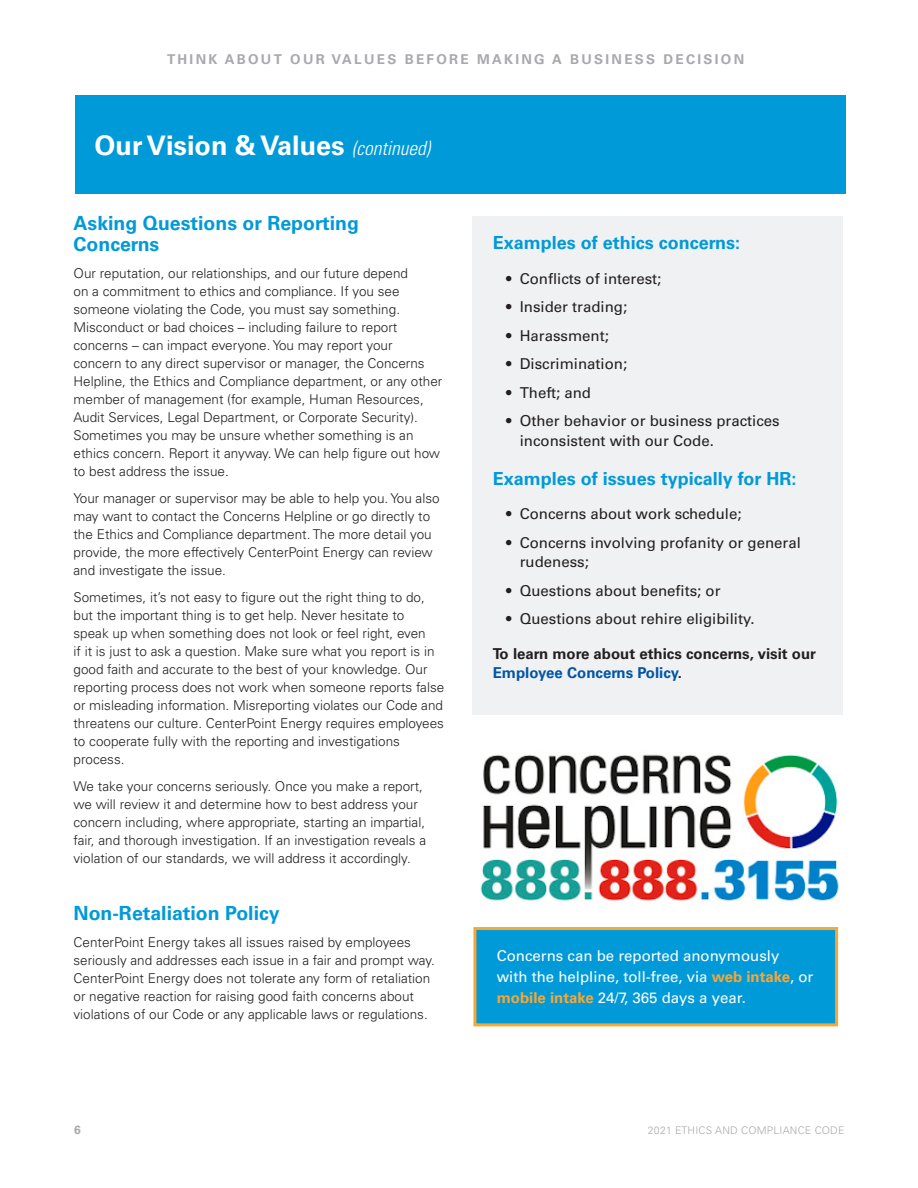
<style>
.page{position:relative;width:918px;height:1188px;background:#fff}
.page>*{position:absolute;margin:0;border:0;box-sizing:border-box;transform-origin:0 0}
.Inside_Head-Continua{font:700 27px "Univers LT Std";color:#fff}
.Inside_Subhead_1{font:700 19.5px/21px "Univers LT Std";color:#009ad9}
.Callout_Body{font:700 18px "Univers LT Std";color:#009ad9}
.t1{font:15px/19.5px "Univers LT Std";color:#231f20}
.Callout_Body-2{font:15px/21px "Univers LT Std";color:#fff}
.Callout_Body-3{font:700 15px/19.5px "Univers LT Std";color:#231f20}
.Inside_Body{font:300 13.5px/18px "Univers LT Std";color:#231f20}
.t2{font:700 13.5px "Univers LT Std";letter-spacing:.17em;color:#a8a9ad}
.t3{font:700 12px "Univers LT Std";color:#a8a9ad}
.t4{font:300 10.5px "Univers LT Std";letter-spacing:.02em;color:#a8a9ad}
.s1{font-weight:300;font-style:italic;font-stretch:condensed;font-size:19.5px}
.s2{color:#0155a5}
.s3{font-weight:700;color:#faa633}
</style>
<div class="page">
<div style="left:75px;top:96px;width:771px;height:98px;background:#009ad9"></div>
<img style="left:480px;top:754px;width:359px;height:148px">
<div style="left:475px;top:929px;width:362px;height:96px;background:#009ad9"></div>
<div style="left:473px;top:927px;width:365px;height:99px;border:3px solid #faa633"></div>
<div style="left:472px;top:216px;width:371px;height:499px;background:#f0f1f2"></div>
<p class="t2" style="left:167px;top:51px;width:579px">THINK ABOUT OUR VALUES BEFORE MAKING A BUSINESS DECISION</p>
<p class="Inside_Head-Continua" style="left:94px;top:129px;width:337px">Our Vision &amp; Values <span class="s1">(continued)</span></p>
<p class="Inside_Subhead_1" style="left:74px;top:213px;width:287px">Asking Questions or Reporting<br>Concerns</p>
<p class="Inside_Body" style="left:74px;top:264px;width:370px">Our reputation, our relationships, and our future depend<br>on a commitment to ethics and compliance. If you see someone violating the Code, you must say something.<br>Misconduct or bad choices – including failure to report concerns – can impact everyone. You may report your concern to any direct supervisor or manager, the Concerns Helpline, the Ethics and Compliance department, or any other member of management (for example, Human Resources, Audit Services, Legal Department, or Corporate Security).<br>Sometimes you may be unsure whether something is an ethics concern. Report it anyway. We can help figure out how to best address the issue.</p>
<p class="Inside_Body" style="left:74px;top:489px;width:368px">Your manager or supervisor may be able to help you. You also may want to contact the Concerns Helpline or go directly to the Ethics and Compliance department. The more detail you provide, the more effectively CenterPoint Energy can review and investigate the issue.</p>
<p class="Inside_Body" style="left:74px;top:588px;width:372px">Sometimes, it’s not easy to figure out the right thing to do, but the important thing is to get help. Never hesitate to<br>speak up when something does not look or feel right, even<br>if it is just to ask a question. Make sure what you report is in good faith and accurate to the best of your knowledge. Our reporting process does not work when someone reports false or misleading information. Misreporting violates our Code and threatens our culture. CenterPoint Energy requires employees to cooperate fully with the reporting and investigations process.</p>
<p class="Inside_Body" style="left:74px;top:777px;width:354px">We take your concerns seriously. Once you make a report, we will review it and determine how to best address your concern including, where appropriate, starting an impartial, fair, and thorough investigation. If an investigation reveals a violation of our standards, we will address it accordingly.</p>
<p class="Inside_Subhead_1" style="left:74px;top:903px;width:208px">Non-Retaliation Policy</p>
<p class="Inside_Body" style="left:74px;top:933px;width:363px">CenterPoint Energy takes all issues raised by employees seriously and addresses each issue in a fair and prompt way.<br>CenterPoint Energy does not tolerate any form of retaliation or negative reaction for raising good faith concerns about violations of our Code or any applicable laws or regulations.</p>
<p class="Callout_Body" style="left:493px;top:232px;width:249px">Examples of ethics concerns:</p>
<p class="t1" style="left:506px;top:269px;width:157px">• Conflicts of interest;</p>
<p class="t1" style="left:506px;top:297px;width:123px">• Insider trading;</p>
<p class="t1" style="left:506px;top:326px;width:104px">• Harassment;</p>
<p class="t1" style="left:506px;top:354px;width:123px">• Discrimination;</p>
<p class="t1" style="left:506px;top:383px;width:86px">• Theft; and</p>
<p class="t1" style="left:520px;top:411px;width:262px;text-indent:-14px">• Other behavior or business practices inconsistent with our Code.</p>
<p class="Callout_Body" style="left:493px;top:468px;width:305px">Examples of issues typically for HR:</p>
<p class="t1" style="left:506px;top:504px;width:237px">• Concerns about work schedule;</p>
<p class="t1" style="left:520px;top:533px;width:283px;text-indent:-14px">• Concerns involving profanity or general rudeness;</p>
<p class="t1" style="left:506px;top:581px;width:216px">• Questions about benefits; or</p>
<p class="t1" style="left:506px;top:609px;width:250px">• Questions about rehire eligibility.</p>
<p class="Callout_Body-3" style="left:493px;top:644px;width:325px">To learn more about ethics concerns, visit our<br><span class="s2">Employee Concerns Policy</span>.</p>
<p class="Callout_Body-2" style="left:497px;top:945px;width:318px">Concerns can be reported anonymously with the helpline, toll-free, via <span class="s3">web intake</span>, or <span class="s3">mobile intake</span> 24/7, 365 days a year.</p>
<p class="t3" style="left:74px;top:1123px;width:8px">6</p>
<p class="t4" style="left:648px;top:1124px;width:198px">2021 ETHICS AND COMPLIANCE CODE</p>
</div>
